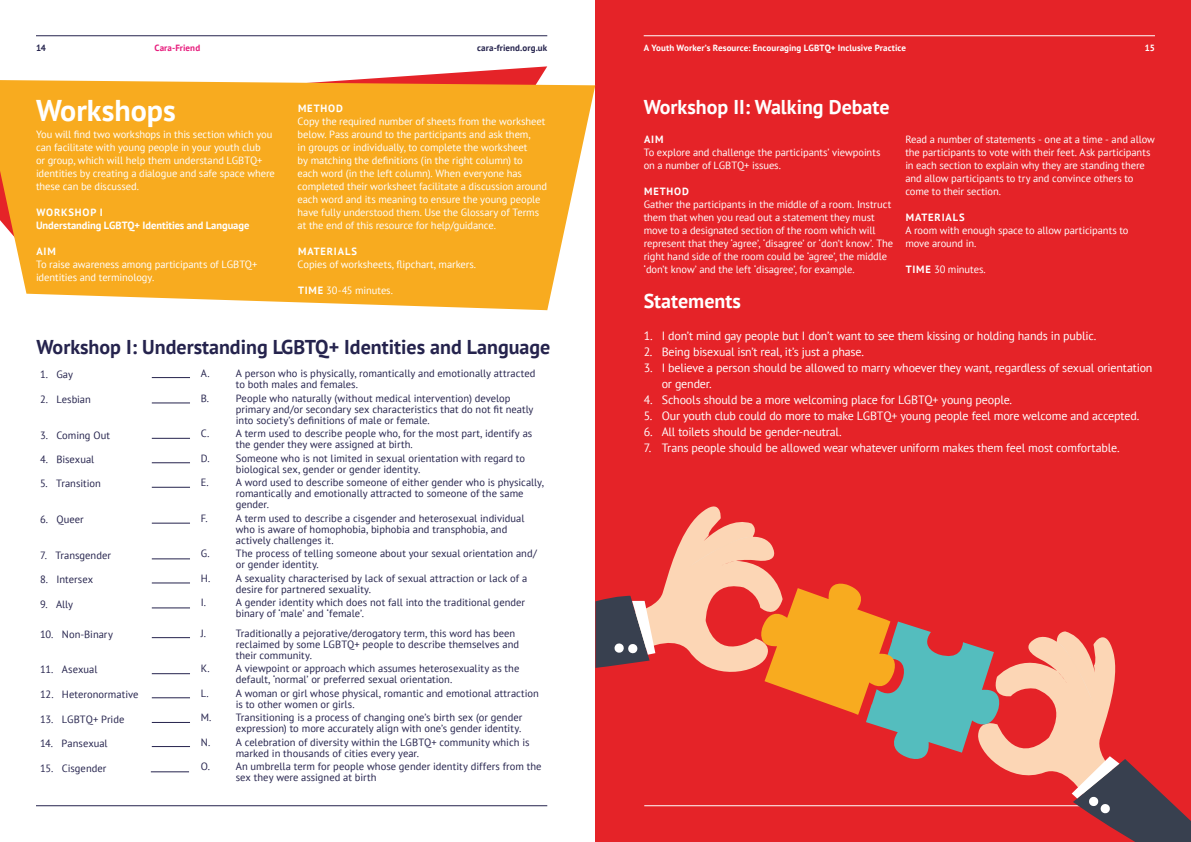
<style>
.page{position:relative;width:1191px;height:842px;background:#fff}
.page>*{position:absolute;margin:0;border:0;box-sizing:border-box;transform-origin:0 0}
.t1{font:700 30px "PT Sans";color:#fff}
.t2{font:700 20px "PT Sans";color:#25234d}
.t3{font:700 20px "PT Sans";color:#fff}
.t4{font:12px/16px "PT Sans";letter-spacing:-.015em;color:#fff}
.t5{font:10.5px/11px "PT Sans";letter-spacing:.005em;color:#25234d}
.t6{font:10.5px/13px "PT Sans";letter-spacing:-.005em;color:#fff}
.t7{font:700 10.5px/13px "PT Sans";letter-spacing:-.005em;color:#fff}
.t8{font:700 10.5px "PT Sans";letter-spacing:.015em;color:#fff}
.t9{font:700 10.5px "PT Sans";letter-spacing:.08em;color:#fff}
.t10{font:700 9px "PT Sans";letter-spacing:.01em;color:#fff}
.t11{font:700 9px "PT Sans";letter-spacing:.01em;color:#25234d}
.t12{font:700 9px "PT Sans";letter-spacing:.01em;color:#e71b7c}
.s1{font-weight:700}
</style>
<div class="page">
<hr style="left:36px;top:36px;width:511px;height:1px;background:#25234d">
<hr style="left:36px;top:805px;width:511px;height:1px;background:#25234d">
<div style="left:595px;top:0;width:596px;height:842px;background:#e52328"></div>
<svg style="left:351px;top:66px;width:196px;height:14px"></svg>
<svg style="left:0;top:80px;width:595px;height:230px;background:#f8b031"></svg>
<hr style="left:643px;top:36px;width:512px;height:1px;background:#fff">
<hr style="left:152px;top:377px;width:38px;height:1px;background:#25234d">
<hr style="left:152px;top:402px;width:38px;height:1px;background:#25234d">
<hr style="left:152px;top:438px;width:38px;height:1px;background:#25234d">
<hr style="left:152px;top:462px;width:38px;height:1px;background:#25234d">
<hr style="left:152px;top:487px;width:38px;height:1px;background:#25234d">
<hr style="left:152px;top:523px;width:38px;height:1px;background:#25234d">
<hr style="left:152px;top:558px;width:38px;height:1px;background:#25234d">
<hr style="left:152px;top:582px;width:38px;height:1px;background:#25234d">
<hr style="left:152px;top:607px;width:38px;height:1px;background:#25234d">
<hr style="left:152px;top:637px;width:38px;height:1px;background:#25234d">
<hr style="left:152px;top:673px;width:38px;height:1px;background:#25234d">
<hr style="left:152px;top:697px;width:38px;height:1px;background:#25234d">
<hr style="left:152px;top:722px;width:38px;height:1px;background:#25234d">
<hr style="left:152px;top:746px;width:38px;height:1px;background:#25234d">
<hr style="left:151px;top:771px;width:38px;height:1px;background:#25234d">
<svg style="left:595px;top:506px;width:596px;height:336px"></svg>
<p class="t11" style="left:36px;top:42px;width:11px">14</p>
<p class="t12" style="left:154px;top:42px;width:47px">Cara-Friend</p>
<p class="t11" style="left:477px;top:42px;width:71px">cara-friend.org.uk</p>
<p class="t10" style="left:1144px;top:42px;width:12px">15</p>
<p class="t10" style="left:643px;top:42px;width:264px">A Youth Worker’s Resource: Encouraging LGBTQ+ Inclusive Practice</p>
<h1 class="t1" style="left:36px;top:90px;width:141px">Workshops</h1>
<p class="t6" style="left:36px;top:128px;width:240px">You will find two workshops in this section which you can facilitate with young people in your youth club<br>or group, which will help them understand LGBTQ+ identities by creating a dialogue and safe space where these can be discussed.</p>
<p class="t7" style="left:36px;top:206px;width:215px">WORKSHOP I<br>Understanding LGBTQ+ Identities and Language</p>
<p class="t8" style="left:36px;top:245px;width:21px">AIM</p>
<p class="t6" style="left:36px;top:258px;width:223px">To raise awareness among participants of LGBTQ+ identities and terminology.</p>
<p class="t8" style="left:298px;top:102px;width:46px">METHOD</p>
<p class="t6" style="left:298px;top:115px;width:251px">Copy the required number of sheets from the worksheet below. Pass around to the participants and ask them,<br>in groups or individually, to complete the worksheet<br>by matching the definitions (in the right column) to<br>each word (in the left column). When everyone has completed their worksheet facilitate a discussion around each word and its meaning to ensure the young people have fully understood them. Use the Glossary of Terms at the end of this resource for help/guidance.</p>
<p class="t9" style="left:298px;top:245px;width:60px">MATERIALS</p>
<p class="t6" style="left:298px;top:258px;width:180px">Copies of worksheets, flipchart, markers.</p>
<p class="t6" style="left:298px;top:284px;width:96px"><span class="s1">TIME</span> 30-45 minutes.</p>
<h2 class="t2" style="left:36px;top:334px;width:515px">Workshop I: Understanding LGBTQ+ Identities and Language</h2>
<p class="t5" style="left:40px;top:369px;width:35px">1. Gay</p>
<p class="t5" style="left:201px;top:367px;width:10px">A.</p>
<p class="t5" style="left:236px;top:367px;width:301px">A person who is physically, romantically and emotionally attracted to both males and females.</p>
<p class="t5" style="left:40px;top:394px;width:52px">2. Lesbian</p>
<p class="t5" style="left:201px;top:392px;width:10px">B.</p>
<p class="t5" style="left:236px;top:392px;width:299px">People who naturally (without medical intervention) develop primary and/or secondary sex characteristics that do not fit neatly into society’s definitions of male or female.</p>
<p class="t5" style="left:40px;top:429px;width:72px">3. Coming Out</p>
<p class="t5" style="left:201px;top:428px;width:10px">C.</p>
<p class="t5" style="left:236px;top:428px;width:298px">A term used to describe people who, for the most part, identify as the gender they were assigned at birth.</p>
<p class="t5" style="left:40px;top:453px;width:56px">4. Bisexual</p>
<p class="t5" style="left:201px;top:452px;width:10px">D.</p>
<p class="t5" style="left:236px;top:452px;width:291px">Someone who is not limited in sexual orientation with regard to biological sex, gender or gender identity.</p>
<p class="t5" style="left:40px;top:478px;width:62px">5. Transition</p>
<p class="t5" style="left:201px;top:477px;width:9px">E.</p>
<p class="t5" style="left:236px;top:477px;width:309px">A word used to describe someone of either gender who is physically, romantically and emotionally attracted to someone of the same gender.</p>
<p class="t5" style="left:40px;top:514px;width:45px">6. Queer</p>
<p class="t5" style="left:201px;top:512px;width:8px">F.</p>
<p class="t5" style="left:236px;top:512px;width:290px">A term used to describe a cisgender and heterosexual individual who is aware of homophobia, biphobia and transphobia, and actively challenges it.</p>
<p class="t5" style="left:40px;top:549px;width:73px">7. Transgender</p>
<p class="t5" style="left:201px;top:548px;width:10px">G.</p>
<p class="t5" style="left:236px;top:548px;width:302px">The process of telling someone about your sexual orientation and/ or gender identity.</p>
<p class="t5" style="left:40px;top:573px;width:55px">8. Intersex</p>
<p class="t5" style="left:201px;top:572px;width:11px">H.</p>
<p class="t5" style="left:236px;top:572px;width:293px">A sexuality characterised by lack of sexual attraction or lack of a desire for partnered sexuality.</p>
<p class="t5" style="left:40px;top:598px;width:35px">9. Ally</p>
<p class="t5" style="left:201px;top:597px;width:7px">I.</p>
<p class="t5" style="left:236px;top:597px;width:291px">A gender identity which does not fall into the traditional gender binary of ‘male’ and ‘female’.</p>
<p class="t5" style="left:40px;top:628px;width:74px">10. Non-Binary</p>
<p class="t5" style="left:201px;top:627px;width:7px">J.</p>
<p class="t5" style="left:236px;top:627px;width:285px">Traditionally a pejorative/derogatory term, this word has been reclaimed by some LGBTQ+ people to describe themselves and their community.</p>
<p class="t5" style="left:40px;top:664px;width:59px">11. Asexual</p>
<p class="t5" style="left:201px;top:663px;width:10px">K.</p>
<p class="t5" style="left:236px;top:663px;width:285px">A viewpoint or approach which assumes heterosexuality as the default, ‘normal’ or preferred sexual orientation.</p>
<p class="t5" style="left:40px;top:688px;width:100px">12. Heteronormative</p>
<p class="t5" style="left:201px;top:687px;width:9px">L.</p>
<p class="t5" style="left:236px;top:687px;width:305px">A woman or girl whose physical, romantic and emotional attraction is to other women or girls.</p>
<p class="t5" style="left:40px;top:713px;width:86px">13. LGBTQ+ Pride</p>
<p class="t5" style="left:201px;top:712px;width:323px;text-align:right">M. Transitioning is a process of changing one’s birth sex (or gender expression) to more accurately align with one’s gender identity.</p>
<p class="t5" style="left:40px;top:737px;width:69px">14. Pansexual</p>
<p class="t5" style="left:201px;top:736px;width:11px">N.</p>
<p class="t5" style="left:236px;top:736px;width:295px">A celebration of diversity within the LGBTQ+ community which is marked in thousands of cities every year.</p>
<p class="t5" style="left:40px;top:762px;width:68px">15. Cisgender</p>
<p class="t5" style="left:201px;top:761px;width:11px">O.</p>
<p class="t5" style="left:236px;top:761px;width:307px">An umbrella term for people whose gender identity differs from the sex they were assigned at birth</p>
<h2 class="t3" style="left:643px;top:94px;width:247px">Workshop II: Walking Debate</h2>
<p class="t8" style="left:644px;top:132px;width:21px">AIM</p>
<p class="t6" style="left:643px;top:146px;width:238px">To explore and challenge the participants’ viewpoints on a number of LGBTQ+ issues.</p>
<p class="t8" style="left:644px;top:184px;width:46px">METHOD</p>
<p class="t6" style="left:643px;top:198px;width:251px">Gather the participants in the middle of a room. Instruct them that when you read out a statement they must move to a designated section of the room which will represent that they ‘agree’, ‘disagree’ or ‘don’t know’. The right hand side of the room could be ‘agree’, the middle ‘don’t know’ and the left ‘disagree’, for example.</p>
<p class="t6" style="left:905px;top:133px;width:251px">Read a number of statements - one at a time - and allow the participants to vote with their feet. Ask participants in each section to explain why they are standing there and allow participants to try and convince others to come to their section.</p>
<p class="t9" style="left:905px;top:210px;width:60px">MATERIALS</p>
<p class="t6" style="left:905px;top:224px;width:225px">A room with enough space to allow participants to move around in.</p>
<p class="t6" style="left:905px;top:263px;width:81px"><span class="s1">TIME</span> 30 minutes.</p>
<h2 class="t3" style="left:643px;top:288px;width:99px">Statements</h2>
<p class="t4" style="left:643px;top:327px;width:454px">1. I don’t mind gay people but I don’t want to see them kissing or holding hands in public.</p>
<p class="t4" style="left:643px;top:343px;width:222px">2. Being bisexual isn’t real, it’s just a phase.</p>
<p class="t4" style="left:661px;top:359px;width:492px;text-indent:-18px">3. I believe a person should be allowed to marry whoever they want, regardless of sexual orientation or gender.</p>
<p class="t4" style="left:643px;top:391px;width:370px">4. Schools should be a more welcoming place for LGBTQ+ young people.</p>
<p class="t4" style="left:643px;top:407px;width:497px">5. Our youth club could do more to make LGBTQ+ young people feel more welcome and accepted.</p>
<p class="t4" style="left:643px;top:423px;width:199px">6. All toilets should be gender-neutral.</p>
<p class="t4" style="left:643px;top:439px;width:477px">7. Trans people should be allowed wear whatever uniform makes them feel most comfortable.</p>
</div>
